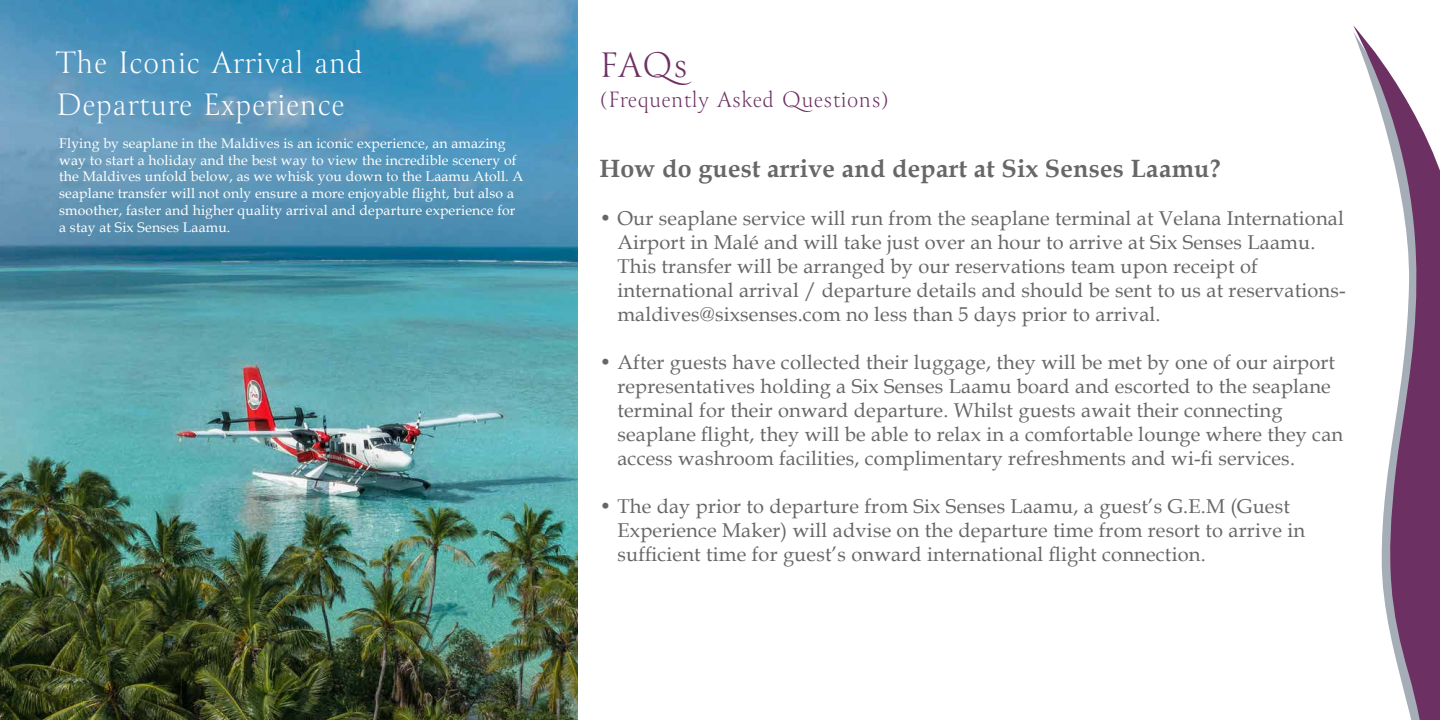
<style>
.page{position:relative;width:1440px;height:720px;background:#fff}
.page>*{position:absolute;margin:0;border:0;box-sizing:border-box;transform-origin:0 0}
.t1{font:300 40px "Canto";color:#6d3063}
.t2{font:300 35px/42px "Canto";letter-spacing:.025em;color:#fff}
.t3{font:700 25px "Book Antiqua";letter-spacing:.01em;color:#676767}
.t4{font:300 25px "Canto";letter-spacing:.025em;color:#6d3063}
.t5{font:20px/24px "Book Antiqua";letter-spacing:.01em;color:#676767}
.t6{font:14px/16.8px "Book Antiqua";letter-spacing:.01em;color:#fff}
</style>
<div class="page">
<img style="left:0;top:0;width:577px;height:720px">
<svg style="left:1353px;top:25px;width:87px;height:695px"></svg>
<h2 class="t2" style="left:56px;top:43px;width:309px">The Iconic Arrival and<br>Departure Experience</h2>
<h1 class="t1" style="left:599px;top:40px;width:90px">FAQs</h1>
<p class="t4" style="left:599px;top:84px;width:291px">(Frequently Asked Questions)</p>
<p class="t6" style="left:59px;top:134px;width:466px">Flying by seaplane in the Maldives is an iconic experience, an amazing way to start a holiday and the best way to view the incredible scenery of the Maldives unfold below, as we whisk you down to the Laamu Atoll. A seaplane transfer will not only ensure a more enjoyable flight, but also a smoother, faster and higher quality arrival and departure experience for a stay at Six Senses Laamu.</p>
<p class="t3" style="left:599px;top:151px;width:623px">How do guest arrive and depart at Six Senses Laamu?</p>
<p class="t5" style="left:617px;top:205px;width:730px;text-indent:-18px">• Our seaplane service will run from the seaplane terminal at Velana International Airport in Malé and will take just over an hour to arrive at Six Senses Laamu.<br>This transfer will be arranged by our reservations team upon receipt of international arrival / departure details and should be sent to us at reservations&shy;maldives@sixsenses.com no less than 5 days prior to arrival.</p>
<p class="t5" style="left:617px;top:349px;width:727px;text-indent:-18px">• After guests have collected their luggage, they will be met by one of our airport representatives holding a Six Senses Laamu board and escorted to the seaplane terminal for their onward departure. Whilst guests await their connecting seaplane flight, they will be able to relax in a comfortable lounge where they can access washroom facilities, complimentary refreshments and wi-fi services.</p>
<p class="t5" style="left:617px;top:493px;width:689px;text-indent:-18px">• The day prior to departure from Six Senses Laamu, a guest’s G.E.M (Guest<br>Experience Maker) will advise on the departure time from resort to arrive in sufficient time for guest’s onward international flight connection.</p>
</div>
